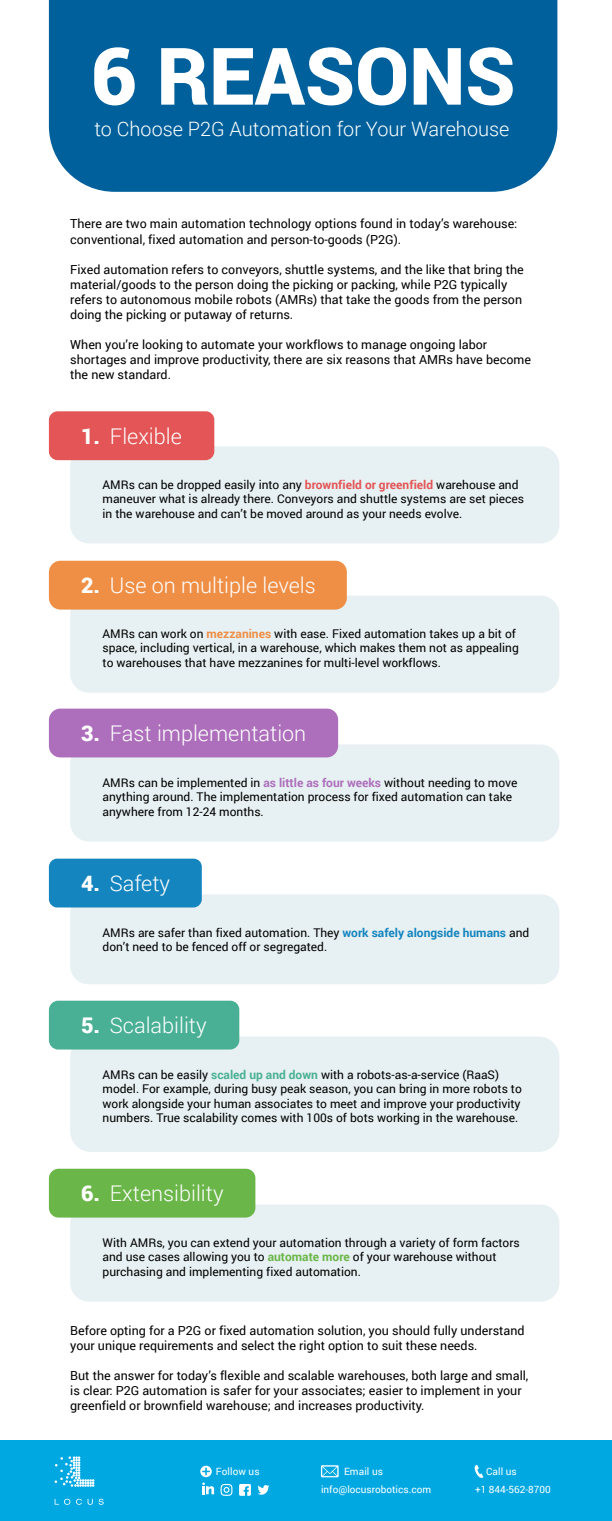
<style>
.page{position:relative;width:612px;height:1521px;background:#fff}
.page>*{position:absolute;margin:0;border:0;box-sizing:border-box;transform-origin:0 0}
.t1{font:900 79.4px "Roboto";color:#fff}
.t2{font:300 21.6px "Roboto";color:#fff}
.t3{font:300 19.9px "Roboto";color:#fff}
.t4{font:12.5px/15px "Roboto";color:#000}
.t5{font:12px/14.4px "Roboto";color:#000}
.t6{font:10px "Roboto";color:#fff}
.s1{font-weight:900}
.s2{font-weight:700;color:#e35556}
.s3{font-weight:700;color:#ef8e45}
.s4{font-weight:700;color:#ad6fbc}
.s5{font-weight:700;color:#1485bf}
.s6{font-weight:700;color:#49b095}
.s7{font-weight:700;color:#6ab649}
</style>
<div class="page">
<div style="left:70px;top:446px;width:489px;height:97px;background:#e7f0f2;border-radius:19px"></div>
<div style="left:49px;top:0;width:508px;height:192px;background:#00609c"></div>
<div style="left:70px;top:595px;width:489px;height:97px;background:#e7f0f2;border-radius:19px"></div>
<div style="left:49px;top:560px;width:298px;height:49px;background:#ef8e45;border-radius:12px"></div>
<div style="left:70px;top:744px;width:489px;height:97px;background:#e7f0f2;border-radius:19px"></div>
<div style="left:49px;top:708px;width:289px;height:49px;background:#ad6fbc;border-radius:11px"></div>
<div style="left:70px;top:894px;width:489px;height:90px;background:#e7f0f2;border-radius:18px"></div>
<div style="left:49px;top:858px;width:153px;height:49px;background:#1485bf;border-radius:8px"></div>
<div style="left:70px;top:1036px;width:489px;height:115px;background:#e7f0f2;border-radius:21px"></div>
<div style="left:49px;top:1000px;width:190px;height:49px;background:#49b095;border-radius:9px"></div>
<div style="left:70px;top:1204px;width:489px;height:97px;background:#e7f0f2;border-radius:19px"></div>
<div style="left:49px;top:1168px;width:206px;height:49px;background:#6ab649;border-radius:10px"></div>
<div style="left:49px;top:411px;width:165px;height:49px;background:#e35556;border-radius:9px"></div>
<div style="left:0;top:1439px;width:612px;height:81px;background:#00a8e2"></div>
<svg style="left:321px;top:1465px;width:18px;height:11px"></svg>
<svg style="left:474px;top:1464px;width:9px;height:14px"></svg>
<svg style="left:239px;top:1484px;width:12px;height:11px"></svg>
<svg style="left:258px;top:1485px;width:11px;height:9px"></svg>
<svg style="left:202px;top:1482px;width:12px;height:11px"></svg>
<svg style="left:221px;top:1483px;width:11px;height:12px"></svg>
<svg style="left:200px;top:1465px;width:12px;height:11px"></svg>
<svg style="left:55px;top:1498px;width:15px;height:6px"></svg>
<svg style="left:88px;top:1498px;width:5px;height:6px"></svg>
<svg style="left:99px;top:1498px;width:5px;height:6px"></svg>
<svg style="left:76px;top:1498px;width:6px;height:6px"></svg>
<svg style="left:55px;top:1456px;width:39px;height:30px"></svg>
<h1 class="t1" style="left:91px;top:20px;width:426px">6 REASONS</h1>
<h3 class="t3" style="left:95px;top:115px;width:416px">to Choose P2G Automation for Your Warehouse</h3>
<p class="t4" style="left:70px;top:216px;width:449px">There are two main automation technology options found in today’s warehouse: conventional, fixed automation and person-to-goods (P2G).</p>
<p class="t4" style="left:70px;top:261px;width:455px">Fixed automation refers to conveyors, shuttle systems, and the like that bring the material/goods to the person doing the picking or packing, while P2G typically refers to autonomous mobile robots (AMRs) that take the goods from the person doing the picking or putaway of returns.</p>
<p class="t4" style="left:70px;top:336px;width:462px">When you’re looking to automate your workflows to manage ongoing labor shortages and improve productivity, there are six reasons that AMRs have become the new standard.</p>
<h2 class="t2" style="left:81px;top:421px;width:102px"><span class="s1">1.</span> Flexible</h2>
<p class="t5" style="left:103px;top:477px;width:423px">AMRs can be dropped easily into any <span class="s2">brownfield or greenfield</span> warehouse and maneuver what is already there. Conveyors and shuttle systems are set pieces in the warehouse and can’t be moved around as your needs evolve.</p>
<h2 class="t2" style="left:81px;top:570px;width:236px"><span class="s1">2.</span> Use on multiple levels</h2>
<p class="t5" style="left:103px;top:626px;width:418px">AMRs can work on <span class="s3">mezzanines</span> with ease. Fixed automation takes up a bit of space, including vertical, in a warehouse, which makes them not as appealing to warehouses that have mezzanines for multi-level workflows.</p>
<h2 class="t2" style="left:81px;top:718px;width:227px"><span class="s1">3.</span> Fast implementation</h2>
<p class="t5" style="left:103px;top:774px;width:416px">AMRs can be implemented in <span class="s4">as little as four weeks</span> without needing to move anything around. The implementation process for fixed automation can take anywhere from 12-24 months.</p>
<h2 class="t2" style="left:81px;top:868px;width:91px"><span class="s1">4.</span> Safety</h2>
<p class="t5" style="left:103px;top:924px;width:428px">AMRs are safer than fixed automation. They <span class="s5">work safely alongside humans</span> and don’t need to be fenced off or segregated.</p>
<h2 class="t2" style="left:81px;top:1010px;width:127px"><span class="s1">5.</span> Scalability</h2>
<p class="t5" style="left:103px;top:1066px;width:421px">AMRs can be easily <span class="s6">scaled up and down</span> with a robots-as-a-service (RaaS) model. For example, during busy peak season, you can bring in more robots to work alongside your human associates to meet and improve your productivity numbers. True scalability comes with 100s of bots working in the warehouse.</p>
<h2 class="t2" style="left:81px;top:1178px;width:144px"><span class="s1">6.</span> Extensibility</h2>
<p class="t5" style="left:103px;top:1234px;width:419px">With AMRs, you can extend your automation through a variety of form factors and use cases allowing you to <span class="s7">automate more</span> of your warehouse without purchasing and implementing fixed automation.</p>
<p class="t4" style="left:70px;top:1322px;width:456px">Before opting for a P2G or fixed automation solution, you should fully understand your unique requirements and select the right option to suit these needs.</p>
<p class="t4" style="left:70px;top:1367px;width:460px">But the answer for today’s flexible and scalable warehouses, both large and small, is clear: P2G automation is safer for your associates; easier to implement in your greenfield or brownfield warehouse; and increases productivity.</p>
<p class="t6" style="left:216px;top:1463px;width:45px">Follow us</p>
<p class="t6" style="left:486px;top:1463px;width:32px">Call us</p>
<p class="t6" style="left:344px;top:1463px;width:40px">Email us</p>
<p class="t6" style="left:321px;top:1482px;width:112px">info@locusrobotics.com</p>
<p class="t6" style="left:475px;top:1482px;width:77px">+1 844-562-8700</p>
</div>
